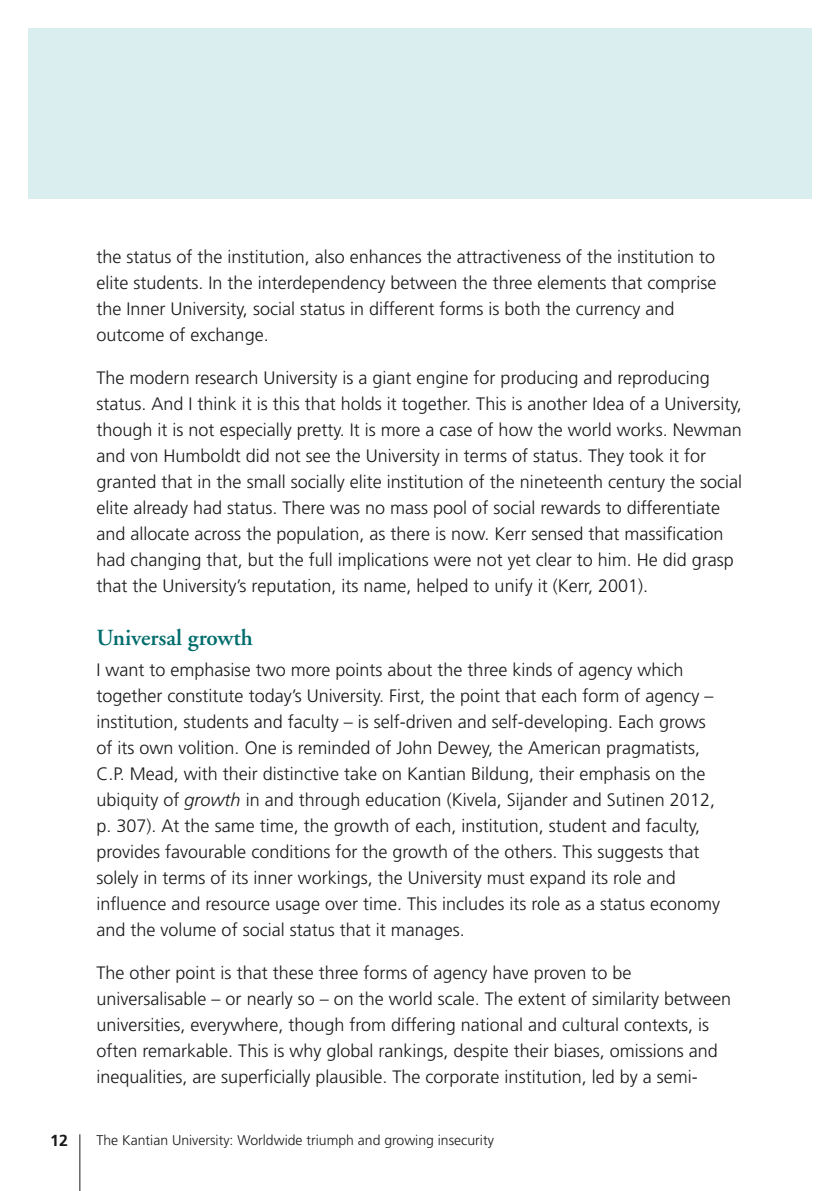
<style>
.page{position:relative;width:840px;height:1191px;background:#fff}
.page>*{position:absolute;margin:0;border:0;box-sizing:border-box;transform-origin:0 0}
.t1{font:600 23px "Adobe Garamond";color:#006c6c}
.Body__3{font:300 18px/26px "Frutiger LT Std";color:#1b181c}
.t2{font:700 16px "Frutiger LT Std";color:#1b181c}
.t3{font:300 14px "Frutiger LT Std";color:#1b181c}
.s1{font-style:italic}
</style>
<div class="page">
<div style="left:28px;top:28px;width:783px;height:170px;background:#daeeef"></div>
<hr style="left:79px;top:1134px;width:1px;height:57px;background:#1b181c">
<p class="Body__3" style="left:96px;top:244px;width:621px">the status of the institution, also enhances the attractiveness of the institution to elite students. In the interdependency between the three elements that comprise the Inner University, social status in different forms is both the currency and outcome of exchange.</p>
<p class="Body__3" style="left:96px;top:365px;width:647px">The modern research University is a giant engine for producing and reproducing status. And I think it is this that holds it together. This is another Idea of a University, though it is not especially pretty. It is more a case of how the world works. Newman and von Humboldt did not see the University in terms of status. They took it for granted that in the small socially elite institution of the nineteenth century the social elite already had status. There was no mass pool of social rewards to differentiate and allocate across the population, as there is now. Kerr sensed that massification had changing that, but the full implications were not yet clear to him. He did grasp that the University’s reputation, its name, helped to unify it (Kerr, 2001).</p>
<h3 class="t1" style="left:96px;top:624px;width:158px">Universal growth</h3>
<p class="Body__3" style="left:96px;top:657px;width:625px">I want to emphasise two more points about the three kinds of agency which together constitute today’s University. First, the point that each form of agency – institution, students and faculty – is self-driven and self-developing. Each grows of its own volition. One is reminded of John Dewey, the American pragmatists, C.P. Mead, with their distinctive take on Kantian Bildung, their emphasis on the ubiquity of <span class="s1">growth</span> in and through education (Kivela, Sijander and Sutinen 2012, p. 307). At the same time, the growth of each, institution, student and faculty, provides favourable conditions for the growth of the others. This suggests that solely in terms of its inner workings, the University must expand its role and influence and resource usage over time. This includes its role as a status economy and the volume of social status that it manages.</p>
<p class="Body__3" style="left:96px;top:960px;width:636px">The other point is that these three forms of agency have proven to be universalisable – or nearly so – on the world scale. The extent of similarity between universities, everywhere, though from differing national and cultural contexts, is often remarkable. This is why global rankings, despite their biases, omissions and inequalities, are superficially plausible. The corporate institution, led by a semi-</p>
<p class="t2" style="left:50px;top:1131px;width:19px">12</p>
<p class="t3" style="left:96px;top:1132px;width:398px">The Kantian University: Worldwide triumph and growing insecurity</p>
</div>
